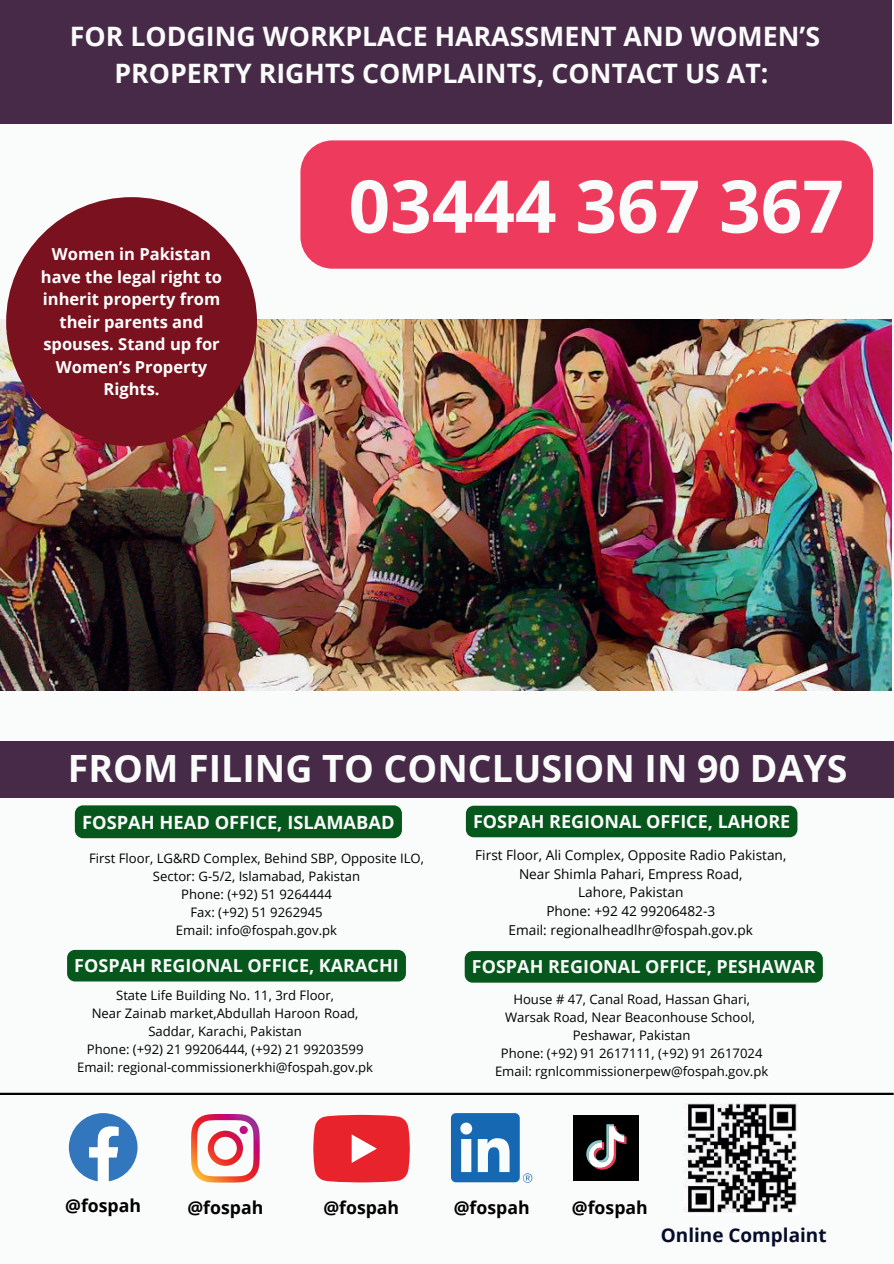
<style>
.page{position:relative;width:894px;height:1264px;background:#fff}
.page>*{position:absolute;margin:0;border:0;box-sizing:border-box;transform-origin:0 0}
.t1{font:700 72.75px "Open Sans";color:#f9fbfb}
.t2{font:700 37.5px "Open Sans";color:#fafbfb}
.t3{font:700 26.7px/37.2px "Open Sans";color:#fafbfb;text-align:center}
.t4{font:700 18.9px "Open Sans";color:#070c29}
.t5{font:700 18.3px "Open Sans";color:#fafbfb}
.t6{font:700 18px "Open Sans";color:#fafbfb}
.t7{font:700 17.7px "Open Sans";color:#000}
.t8{font:700 16.5px/22.5px "Open Sans";color:#fff;text-align:center}
.t9{font:13.65px/18.8px "Open Sans";color:#000;text-align:center}
.t10{font:13.05px/18px "Open Sans";color:#000;text-align:center}
</style>
<div class="page">
<div style="left:0;top:0;width:893px;height:1263px;background:#fafbfb"></div>
<div style="left:0;top:0;width:891px;height:123px;background:#472a48"></div>
<img style="left:683px;top:1103px;width:115px;height:110px">
<svg style="left:69px;top:1113px;width:68px;height:68px"></svg>
<img style="left:191px;top:1114px;width:68px;height:68px">
<img style="left:208px;top:1130px;width:35px;height:35px">
<svg style="left:313px;top:1114px;width:96px;height:68px"></svg>
<svg style="left:451px;top:1113px;width:81px;height:69px"></svg>
<div style="left:573px;top:1114px;width:66px;height:66px;background:#000"></div>
<svg style="left:586px;top:1124px;width:40px;height:45px"></svg>
<div style="left:0;top:741px;width:893px;height:56px;background:#472a48"></div>
<hr style="left:0;top:1092px;width:893px;height:2px;background:#000">
<img style="left:0;top:320px;width:891px;height:370px">
<div style="left:6px;top:197px;width:251px;height:249px;background:#79121e;border-radius:50%"></div>
<div style="left:464px;top:951px;width:358px;height:31px;background:#06571c;border-radius:8px"></div>
<div style="left:67px;top:949px;width:339px;height:32px;background:#06571c;border-radius:8px"></div>
<div style="left:466px;top:805px;width:331px;height:32px;background:#06571c"></div>
<div style="left:75px;top:805px;width:327px;height:33px;background:#06571c"></div>
<div style="left:300px;top:140px;width:572px;height:129px;background:#ee3b5d;border-radius:32px"></div>
<h3 class="t3" style="left:70px;top:17px;width:751px">FOR LODGING WORKPLACE HARASSMENT AND WOMEN’S<br>PROPERTY RIGHTS COMPLAINTS, CONTACT US AT:</h3>
<p class="t8" style="left:41px;top:242px;width:183px">Women in Pakistan have the legal right to inherit property from their parents and spouses. Stand up for<br>Women’s Property<br>Rights.</p>
<h1 class="t1" style="left:348px;top:155px;width:496px">03444 367 367</h1>
<h2 class="t2" style="left:68px;top:741px;width:781px">FROM FILING TO CONCLUSION IN 90 DAYS</h2>
<h3 class="t5" style="left:82px;top:809px;width:314px">FOSPAH HEAD OFFICE, ISLAMABAD</h3>
<p class="t10" style="left:89px;top:849px;width:336px">First Floor, LG&amp;RD Complex, Behind SBP, Opposite ILO,<br>Sector: G-5/2, Islamabad, Pakistan<br>Phone: (+92) 51 9264444<br>Fax: (+92) 51 9262945<br>Email: info@fospah.gov.pk</p>
<h3 class="t6" style="left:74px;top:952px;width:326px">FOSPAH REGIONAL OFFICE, KARACHI</h3>
<p class="t10" style="left:77px;top:985px;width:297px">State Life Building No. 11, 3rd Floor,<br>Near Zainab market,Abdullah Haroon Road, Saddar, Karachi, Pakistan<br>Phone: (+92) 21 99206444, (+92) 21 99203599<br>Email: regional-commissionerkhi@fospah.gov.pk</p>
<h3 class="t6" style="left:473px;top:809px;width:318px">FOSPAH REGIONAL OFFICE, LAHORE</h3>
<p class="t9" style="left:475px;top:845px;width:312px">First Floor, Ali Complex, Opposite Radio Pakistan, Near Shimla Pahari, Empress Road,<br>Lahore, Pakistan<br>Phone: +92 42 99206482-3<br>Email: regionalheadlhr@fospah.gov.pk</p>
<h3 class="t6" style="left:472px;top:954px;width:345px">FOSPAH REGIONAL OFFICE, PESHAWAR</h3>
<p class="t10" style="left:495px;top:990px;width:275px">House # 47, Canal Road, Hassan Ghari, Warsak Road, Near Beaconhouse School, Peshawar, Pakistan<br>Phone: (+92) 91 2617111, (+92) 91 2617024<br>Email: rgnlcommissionerpew@fospah.gov.pk</p>
<h3 class="t7" style="left:65px;top:1193px;width:77px">@fospah</h3>
<h3 class="t7" style="left:187px;top:1195px;width:77px">@fospah</h3>
<h3 class="t7" style="left:323px;top:1195px;width:77px">@fospah</h3>
<h3 class="t7" style="left:453px;top:1195px;width:77px">@fospah</h3>
<h3 class="t7" style="left:571px;top:1195px;width:77px">@fospah</h3>
<h3 class="t4" style="left:660px;top:1221px;width:167px">Online Complaint</h3>
</div>
